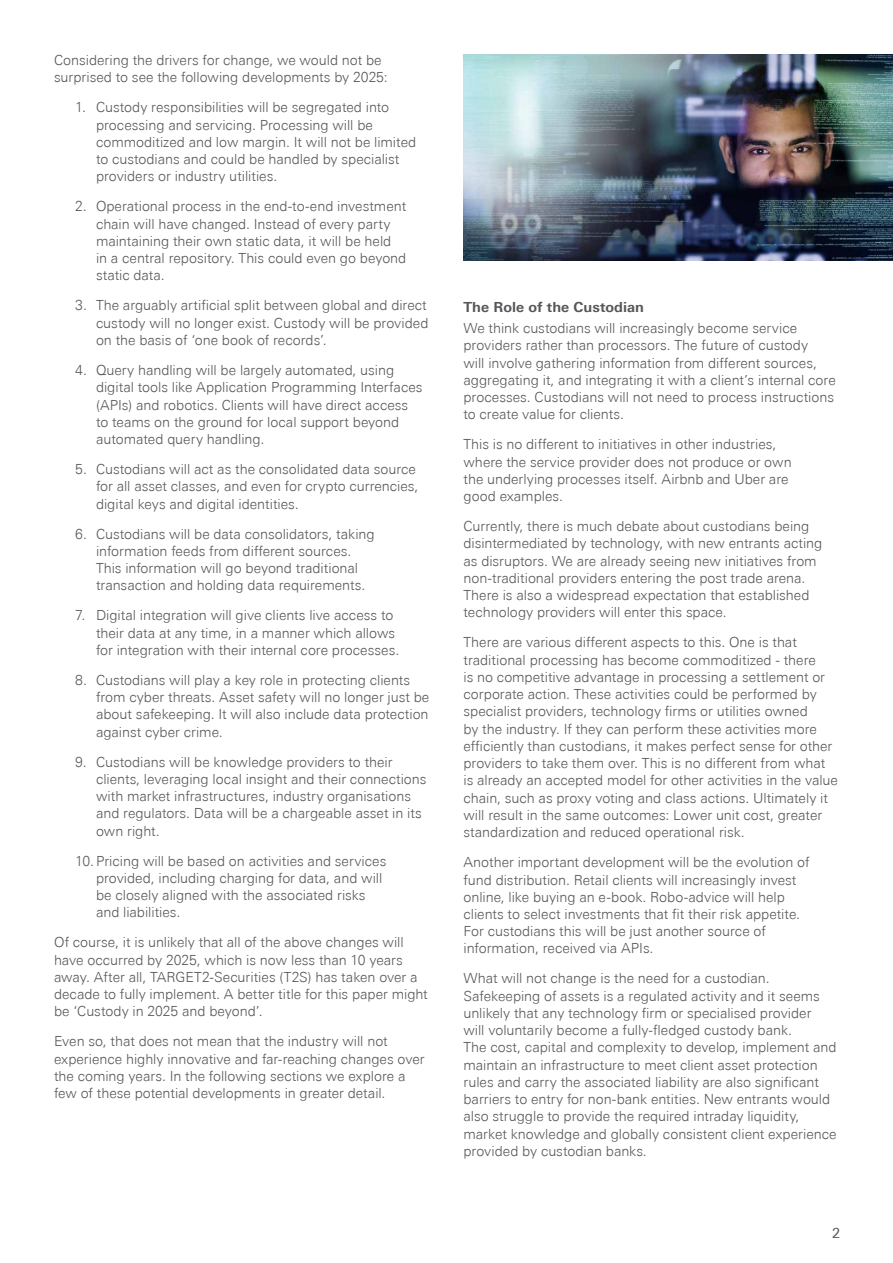
<style>
.page{position:relative;width:893px;height:1263px;background:#fff}
.page>*{position:absolute;margin:0;border:0;box-sizing:border-box;transform-origin:0 0}
.t1{font:300 13.95px/17.2px "Univers Next Pro";color:#55565a}
.t2{font:700 13.95px "Univers Next Pro";letter-spacing:.005em;color:#55565a}
.t3{font:13.95px "Univers Next Pro";color:#55565a}
</style>
<div class="page">
<img style="left:463px;top:54px;width:430px;height:206px">
<p class="t1" style="left:54px;top:52px;width:335px">Considering the drivers for change, we would not be surprised to see the following developments by 2025:</p>
<p class="t1" style="left:96px;top:99px;width:322px;text-indent:-21px">1. Custody responsibilities will be segregated into processing and servicing. Processing will be commoditized and low margin. It will not be limited to custodians and could be handled by specialist providers or industry utilities.</p>
<p class="t1" style="left:96px;top:198px;width:312px;text-indent:-21px">2. Operational process in the end-to-end investment chain will have changed. Instead of every party maintaining their own static data, it will be held<br>in a central repository. This could even go beyond static data.</p>
<p class="t1" style="left:96px;top:297px;width:334px;text-align:justify;text-indent:-21px">3. The arguably artificial split between global and direct custody will no longer exist. Custody will be provided on the basis of ‘one book of records’.</p>
<p class="t1" style="left:96px;top:361px;width:328px;text-indent:-21px">4. Query handling will be largely automated, using digital tools like Application Programming Interfaces (APIs) and robotics. Clients will have direct access to teams on the ground for local support beyond automated query handling.</p>
<p class="t1" style="left:96px;top:460px;width:324px;text-indent:-21px">5. Custodians will act as the consolidated data source for all asset classes, and even for crypto currencies, digital keys and digital identities.</p>
<p class="t1" style="left:96px;top:525px;width:280px;text-indent:-21px">6. Custodians will be data consolidators, taking information feeds from different sources.<br>This information will go beyond traditional transaction and holding data requirements.</p>
<p class="t1" style="left:96px;top:607px;width:305px;text-indent:-21px">7. Digital integration will give clients live access to their data at any time, in a manner which allows for integration with their internal core processes.</p>
<p class="t1" style="left:96px;top:671px;width:335px;text-indent:-21px">8. Custodians will play a key role in protecting clients from cyber threats. Asset safety will no longer just be about safekeeping. It will also include data protection against cyber crime.</p>
<p class="t1" style="left:96px;top:753px;width:332px;text-indent:-21px">9. Custodians will be knowledge providers to their clients, leveraging local insight and their connections with market infrastructures, industry organisations and regulators. Data will be a chargeable asset in its own right.</p>
<p class="t1" style="left:96px;top:852px;width:292px;text-indent:-21px">10.Pricing will be based on activities and services provided, including charging for data, and will be closely aligned with the associated risks and liabilities.</p>
<p class="t1" style="left:54px;top:934px;width:375px">Of course, it is unlikely that all of the above changes will have occurred by 2025, which is now less than 10 years away. After all, TARGET2-Securities (T2S) has taken over a decade to fully implement. A better title for this paper might be ‘Custody in 2025 and beyond’.</p>
<p class="t1" style="left:54px;top:1033px;width:372px">Even so, that does not mean that the industry will not experience highly innovative and far-reaching changes over the coming years. In the following sections we explore a few of these potential developments in greater detail.</p>
<p class="t2" style="left:463px;top:298px;width:182px">The Role of the Custodian</p>
<p class="t1" style="left:463px;top:319px;width:374px">We think custodians will increasingly become service providers rather than processors. The future of custody<br>will involve gathering information from different sources, aggregating it, and integrating it with a client’s internal core processes. Custodians will not need to process instructions to create value for clients.</p>
<p class="t1" style="left:463px;top:436px;width:330px">This is no different to initiatives in other industries, where the service provider does not produce or own the underlying processes itself. Airbnb and Uber are good examples.</p>
<p class="t1" style="left:463px;top:517px;width:361px">Currently, there is much debate about custodians being disintermediated by technology, with new entrants acting as disruptors. We are already seeing new initiatives from non-traditional providers entering the post trade arena.<br>There is also a widespread expectation that established technology providers will enter this space.</p>
<p class="t1" style="left:463px;top:634px;width:376px">There are various different aspects to this. One is that traditional processing has become commoditized - there<br>is no competitive advantage in processing a settlement or corporate action. These activities could be performed by specialist providers, technology firms or utilities owned<br>by the industry. If they can perform these activities more efficiently than custodians, it makes perfect sense for other providers to take them over. This is no different from what is already an accepted model for other activities in the value chain, such as proxy voting and class actions. Ultimately it will result in the same outcomes: Lower unit cost, greater standardization and reduced operational risk.</p>
<p class="t1" style="left:463px;top:854px;width:347px">Another important development will be the evolution of fund distribution. Retail clients will increasingly invest online, like buying an e-book. Robo-advice will help clients to select investments that fit their risk appetite.<br>For custodians this will be just another source of information, received via APIs.</p>
<p class="t1" style="left:463px;top:970px;width:375px">What will not change is the need for a custodian.<br>Safekeeping of assets is a regulated activity and it seems unlikely that any technology firm or specialised provider<br>will voluntarily become a fully-fledged custody bank.<br>The cost, capital and complexity to develop, implement and maintain an infrastructure to meet client asset protection rules and carry the associated liability are also significant barriers to entry for non-bank entities. New entrants would also struggle to provide the required intraday liquidity, market knowledge and globally consistent client experience provided by custodian banks.</p>
<p class="t3" style="left:832px;top:1225px;width:10px">2</p>
</div>
